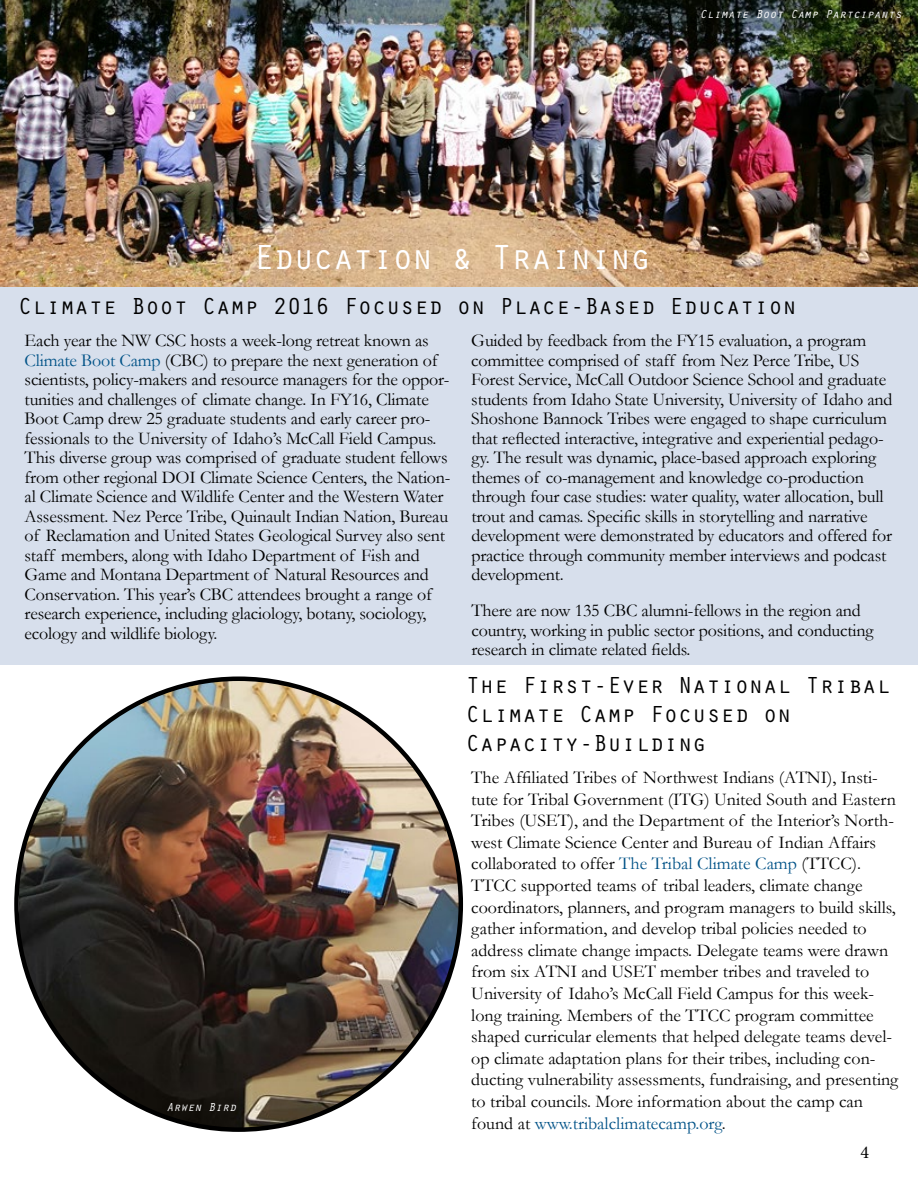
<style>
.page{position:relative;width:918px;height:1188px;background:#fff}
.page>*{position:absolute;margin:0;border:0;box-sizing:border-box;transform-origin:0 0}
.t1{font:36px "Orator Std";letter-spacing:-.05em;color:#fff}
.t2{font:24px/28.8px "Orator Std";letter-spacing:-.01em;color:#000}
.t3{font:18px/19.5px "Garamond";letter-spacing:-.01em;color:#000}
.t4{font:18px "Minion Pro";color:#000}
.t5{font:italic 12px "Orator Std";letter-spacing:-.02em;color:#fff}
.s1{color:#005287}
</style>
<div class="page">
<div style="left:0;top:286px;width:918px;height:378px;background:#d7dfec"></div>
<img style="left:0;top:0;width:918px;height:286px">
<img style="left:19px;top:679px;width:442px;height:451px">
<p class="t5" style="left:700px;top:5px;width:204px">Climate Boot Camp Partcipants</p>
<h1 class="t1" style="left:254px;top:231px;width:399px">Education &amp; Training</h1>
<h2 class="t2" style="left:18px;top:291px;width:781px">Climate Boot Camp 2016 Focused on Place-Based Education</h2>
<p class="t3" style="left:25px;top:331px;width:428px">Each year the NW CSC hosts a week-long retreat known as <span class="s1">Climate Boot Camp</span> (CBC) to prepare the next generation of scientists, policy-makers and resource managers for the oppor&shy;tunities and challenges of climate change. In FY16, Climate Boot Camp drew 25 graduate students and early career pro&shy;fessionals to the University of Idaho’s McCall Field Campus.<br>This diverse group was comprised of graduate student fellows from other regional DOI Climate Science Centers, the Nation&shy;al Climate Science and Wildlife Center and the Western Water Assessment. Nez Perce Tribe, Quinault Indian Nation, Bureau of Reclamation and United States Geological Survey also sent staff members, along with Idaho Department of Fish and Game and Montana Department of Natural Resources and Conservation. This year’s CBC attendees brought a range of research experience, including glaciology, botany, sociology, ecology and wildlife biology.</p>
<p class="t3" style="left:471px;top:331px;width:423px">Guided by feedback from the FY15 evaluation, a program committee comprised of staff from Nez Perce Tribe, US Forest Service, McCall Outdoor Science School and graduate students from Idaho State University, University of Idaho and Shoshone Bannock Tribes were engaged to shape curriculum that reflected interactive, integrative and experiential pedago&shy;gy. The result was dynamic, place-based approach exploring themes of co-management and knowledge co-production through four case studies: water quality, water allocation, bull trout and camas. Specific skills in storytelling and narrative development were demonstrated by educators and offered for practice through community member interviews and podcast development.</p>
<p class="t3" style="left:471px;top:601px;width:404px">There are now 135 CBC alumni-fellows in the region and country, working in public sector positions, and conducting research in climate related fields.</p>
<p class="t5" style="left:166px;top:1099px;width:71px">Arwen Bird</p>
<h2 class="t2" style="left:466px;top:670px;width:427px">The First-Ever National Tribal<br>Climate Camp Focused on<br>Capacity-Building</h2>
<p class="t3" style="left:471px;top:766px;width:429px;line-height:21.6px">The Affiliated Tribes of Northwest Indians (ATNI), Insti&shy;tute for Tribal Government (ITG) United South and Eastern Tribes (USET), and the Department of the Interior’s North&shy;west Climate Science Center and Bureau of Indian Affairs collaborated to offer <span class="s1">The Tribal Climate Camp</span> (TTCC).<br>TTCC supported teams of tribal leaders, climate change coordinators, planners, and program managers to build skills, gather information, and develop tribal policies needed to address climate change impacts. Delegate teams were drawn from six ATNI and USET member tribes and traveled to University of Idaho’s McCall Field Campus for this week&shy;long training. Members of the TTCC program committee shaped curricular elements that helped delegate teams devel&shy;op climate adaptation plans for their tribes, including con&shy;ducting vulnerability assessments, fundraising, and presenting to tribal councils. More information about the camp can found at <span class="s1">www.tribalclimatecamp.org</span>.</p>
<p class="t4" style="left:860px;top:1140px;width:10px">4</p>
</div>
